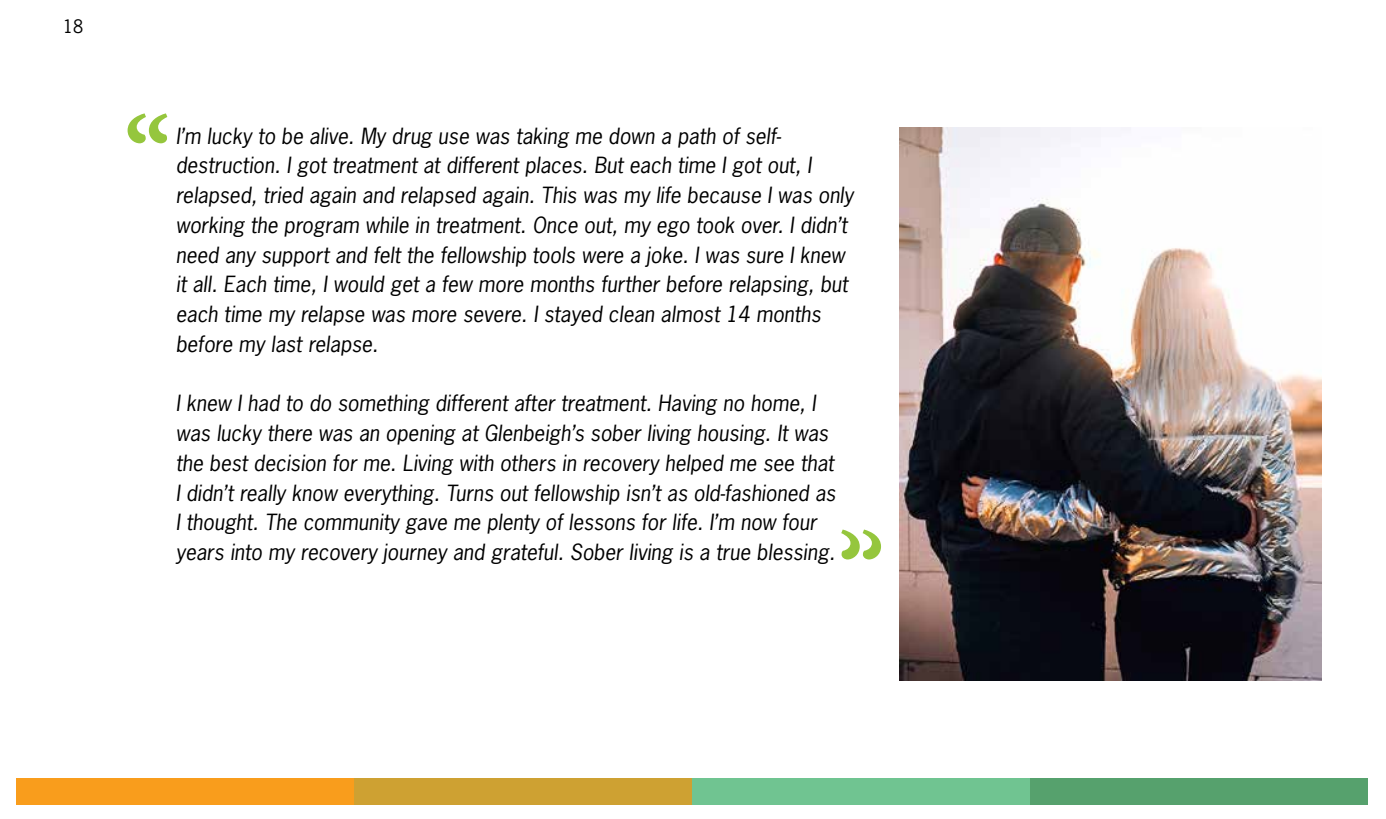
<style>
.page{position:relative;width:1386px;height:819px;background:#fff}
.page>*{position:absolute;margin:0;border:0;box-sizing:border-box;transform-origin:0 0}
.t1{font:700 105px "Minion Pro";color:#95c63d}
.t2{font:italic 21px/29.8px "News Gothic Std";color:#000}
.t3{font:17.5px "News Gothic Std";color:#000}
</style>
<div class="page">
<div style="left:16px;top:779px;width:338px;height:26px;background:#f99d1c"></div>
<div style="left:354px;top:779px;width:338px;height:26px;background:#cea132"></div>
<div style="left:692px;top:779px;width:338px;height:26px;background:#70c491"></div>
<div style="left:1030px;top:779px;width:338px;height:26px;background:#56a16d"></div>
<img style="left:900px;top:127px;width:422px;height:553px">
<p class="t3" style="left:63px;top:15px;width:22px">18</p>
<h1 class="t1" style="left:125px;top:81px;width:48px">“</h1>
<p class="t2" style="left:176px;top:121px;width:679px">I’m lucky to be alive. My drug use was taking me down a path of self&shy;destruction. I got treatment at different places. But each time I got out, I relapsed, tried again and relapsed again. This was my life because I was only working the program while in treatment. Once out, my ego took over. I didn’t need any support and felt the fellowship tools were a joke. I was sure I knew it all. Each time, I would get a few more months further before relapsing, but each time my relapse was more severe. I stayed clean almost 14 months before my last relapse.</p>
<p class="t2" style="left:176px;top:389px;width:661px">I knew I had to do something different after treatment. Having no home, I was lucky there was an opening at Glenbeigh’s sober living housing. It was the best decision for me. Living with others in recovery helped me see that I didn’t really know everything. Turns out fellowship isn’t as old-fashioned as I thought. The community gave me plenty of lessons for life. I’m now four years into my recovery journey and grateful. Sober living is a true blessing.</p>
</div>
